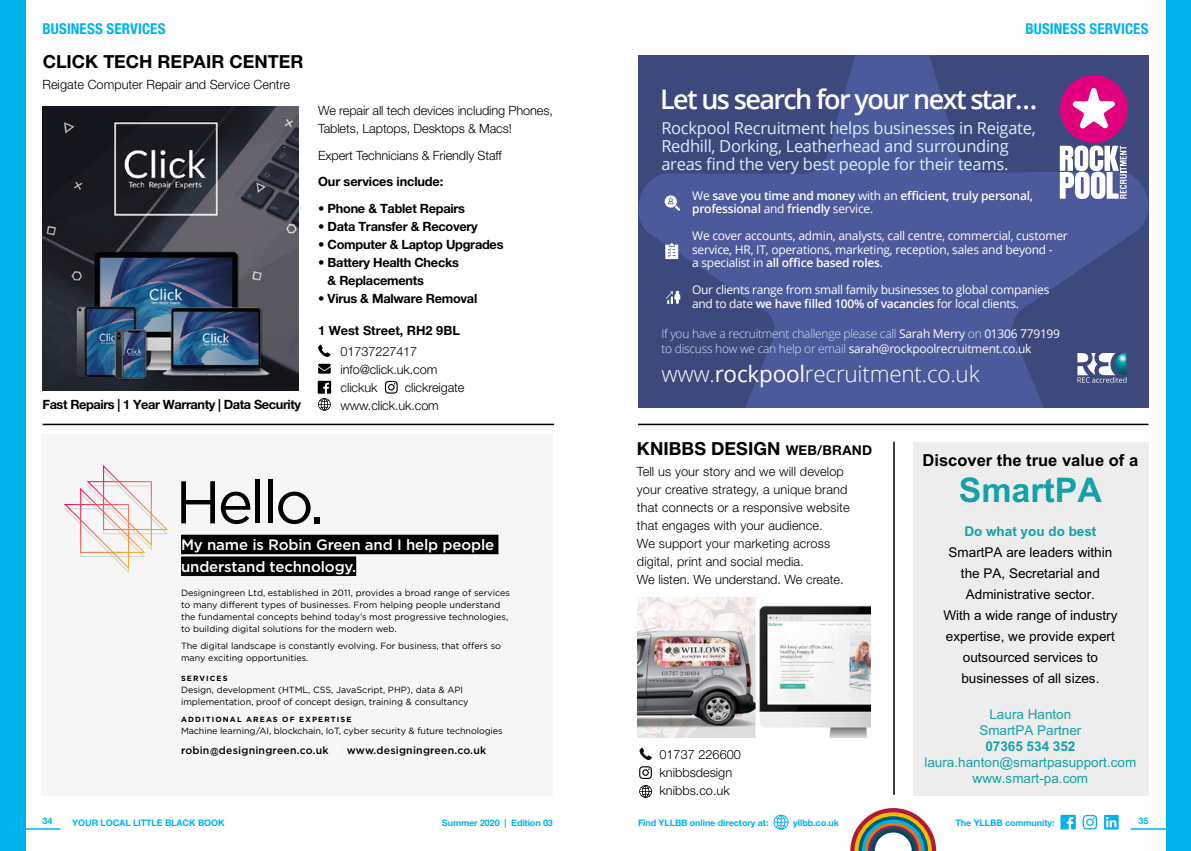
<style>
.page{position:relative;width:1191px;height:851px;background:#fff}
.page>*{position:absolute;margin:0;border:0;box-sizing:border-box;transform-origin:0 0}
.t1{font:60.15px "Gotham";letter-spacing:-.055em;color:#000}
.t2{font:700 33.9px "Arial Efo";color:#14a1a7}
.t3{font:600 27px "Open Sans";letter-spacing:-.06em;color:#fff}
.t4{font:300 22.5px "Open Sans";letter-spacing:-.01em;color:#fff}
.t5{font:700 18px "Helvetica Neue LT Pro";letter-spacing:.005em;color:#000}
.t6{font:16.5px/18px "Open Sans";letter-spacing:-.02em;color:#dbf0fd}
.t7{font:700 16.5px "Arial Efo";color:#000}
.t8{font:500 15px/21.8px "Gotham";letter-spacing:-.01em;color:#fff}
.t9{font:700 condensed 15px "Helvetica Neue LT Pro";letter-spacing:.005em;color:#00b2eb}
.t10{font:13.5px/21px "Arial Efo";color:#000;text-align:center}
.t11{font:13.5px/16.2px "Arial Efo";color:#15a1a7;text-align:center}
.t12{font:700 13.5px "Arial Efo";color:#15a1a7}
.t13{font:300 12.75px/18px "Helvetica Neue LT Pro";color:#000}
.t14{font:700 12.75px/18px "Helvetica Neue LT Pro";letter-spacing:-.02em;color:#000}
.t15{font:700 12.75px "Helvetica Neue LT Pro";color:#000}
.t16{font:12px/13.5px "Open Sans";letter-spacing:-.02em;color:#fff}
.t17{font:300 12px/14.4px "Open Sans";letter-spacing:-.02em;color:#cce9f8}
.t18{font:600 12px/13.5px "Open Sans";letter-spacing:-.02em;color:#fff}
.t19{font:500 10.5px "Gotham";letter-spacing:.02em;color:#000}
.t20{font:9px/12px "Gotham";color:#000}
.t21{font:700 9px "Helvetica Neue LT Pro";letter-spacing:-.01em;color:#00b2eb}
.t22{font:700 7.5px "Gotham";letter-spacing:.15em;color:#000}
.s1{font-family:"Arial";font-weight:400;font-size:8.4px}
.s2{font-weight:900;color:#fff}
.s3{font-weight:400}
.s4{font-weight:600}
.s5{font-weight:400;color:#fff}
.s6{font-size:13.5px}
.s7{color:#15a1a7}
</style>
<div class="page">
<div style="left:0;top:0;width:26px;height:850px;background:#00b2eb"></div>
<div style="left:1166px;top:0;width:25px;height:850px;background:#00b2eb"></div>
<svg style="left:1060px;top:814px;width:15px;height:15px"></svg>
<svg style="left:1082px;top:814px;width:15px;height:15px"></svg>
<svg style="left:1104px;top:814px;width:14px;height:15px"></svg>
<svg style="left:773px;top:814px;width:15px;height:15px"></svg>
<hr style="left:1130px;top:828px;width:36px;height:1px;background:#00b2eb">
<hr style="left:25px;top:828px;width:35px;height:1px;background:#00b2eb">
<svg style="left:850px;top:808px;width:86px;height:42px"></svg>
<svg style="left:318px;top:344px;width:12px;height:13px"></svg>
<hr style="left:43px;top:423px;width:511px;height:2px;background:#000">
<img style="left:43px;top:106px;width:256px;height:284px">
<svg style="left:318px;top:364px;width:13px;height:9px"></svg>
<svg style="left:318px;top:381px;width:13px;height:29px"></svg>
<svg style="left:385px;top:381px;width:13px;height:12px"></svg>
<img style="left:637px;top:597px;width:234px;height:140px">
<svg style="left:639px;top:785px;width:13px;height:12px"></svg>
<svg style="left:639px;top:747px;width:13px;height:13px"></svg>
<svg style="left:639px;top:766px;width:13px;height:12px"></svg>
<hr style="left:638px;top:423px;width:510px;height:2px;background:#000">
<svg style="left:638px;top:55px;width:510px;height:353px;background:#45518d"></svg>
<svg style="left:1077px;top:353px;width:49px;height:29px"></svg>
<svg style="left:1059px;top:145px;width:67px;height:54px"></svg>
<div style="left:1060px;top:75px;width:67px;height:68px;background:#e1007d;border-radius:50%"></div>
<svg style="left:1072px;top:88px;width:43px;height:41px"></svg>
<svg style="left:665px;top:243px;width:13px;height:16px"></svg>
<svg style="left:665px;top:291px;width:15px;height:13px"></svg>
<svg style="left:664px;top:195px;width:16px;height:16px"></svg>
<hr style="left:893px;top:441px;width:1px;height:353px;background:#000">
<div style="left:912px;top:442px;width:236px;height:353px;background:#ededed"></div>
<div style="left:41px;top:434px;width:512px;height:361px;background:#f6f6f6"></div>
<svg style="left:64px;top:465px;width:104px;height:108px"></svg>
<div style="left:181px;top:534px;width:317px;height:20px;background:#000"></div>
<div style="left:181px;top:556px;width:175px;height:20px;background:#000"></div>
<h3 class="t9" style="left:43px;top:20px;width:124px">BUSINESS SERVICES</h3>
<h3 class="t9" style="left:1025px;top:20px;width:124px">BUSINESS SERVICES</h3>
<h3 class="t5" style="left:43px;top:51px;width:262px">CLICK TECH REPAIR CENTER</h3>
<h3 class="t13" style="left:43px;top:75px;width:249px">Reigate Computer Repair and Service Centre</h3>
<h3 class="t14" style="left:43px;top:395px;width:260px">Fast Repairs | 1 Year Warranty | Data Security</h3>
<h3 class="t13" style="left:318px;top:101px;width:236px">We repair all tech devices including Phones,<br>Tablets, Laptops, Desktops &amp; Macs!</h3>
<h3 class="t13" style="left:318px;top:146px;width:185px">Expert Technicians &amp; Friendly Staff</h3>
<h3 class="t14" style="left:318px;top:172px;width:127px">Our services include:</h3>
<h3 class="t14" style="left:318px;top:199px;width:148px">• Phone &amp; Tablet Repairs</h3>
<h3 class="t14" style="left:318px;top:217px;width:161px">• Data Transfer &amp; Recovery</h3>
<h3 class="t14" style="left:318px;top:235px;width:187px">• Computer &amp; Laptop Upgrades</h3>
<h3 class="t14" style="left:327px;top:253px;width:133px;text-indent:-9px">• Battery Health Checks &amp; Replacements</h3>
<h3 class="t14" style="left:318px;top:289px;width:161px">• Virus &amp; Malware Removal</h3>
<h3 class="t15" style="left:318px;top:322px;width:143px">1 West Street, RH2 9BL</h3>
<h3 class="t13" style="left:341px;top:342px;width:98px">01737227417 info@click.uk.com clickuk</h3>
<h3 class="t13" style="left:341px;top:378px;width:125px;text-indent:64px">clickreigate www.click.uk.com</h3>
<h1 class="t1" style="left:175px;top:468px;width:150px">Hello.</h1>
<h3 class="t8" style="left:181px;top:533px;width:315px">My name is Robin Green and I help people understand technology.</h3>
<p class="t20" style="left:181px;top:587px;width:330px">Designingreen Ltd, established in 2011, provides a broad range of services to many different types of businesses. From helping people understand the fundamental concepts behind today’s most progressive technologies, to building digital solutions for the modern web.</p>
<p class="t20" style="left:181px;top:639px;width:321px">The digital landscape is constantly evolving. For business, that offers so many exciting opportunities.</p>
<p class="t22" style="left:181px;top:674px;width:48px">SERVICES</p>
<p class="t20" style="left:181px;top:684px;width:289px">Design, development (HTML, CSS, JavaScript, PHP), data &amp; API implementation, proof of concept design, training &amp; consultancy</p>
<p class="t22" style="left:181px;top:714px;width:172px">ADDITIONAL AREAS OF EXPERTISE</p>
<p class="t20" style="left:181px;top:724px;width:323px">Machine learning/AI, blockchain, IoT, cyber security &amp; future technologies</p>
<p class="t19" style="left:181px;top:744px;width:307px">robin<span class="s1">@</span>designingreen.co.uk <span class="s2">|</span> www.designingreen.co.uk</p>
<h3 class="t3" style="left:660px;top:80px;width:378px">Let us search for your next star…</h3>
<h3 class="t6" style="left:661px;top:118px;width:376px">Rockpool Recruitment helps businesses in Reigate,<br>Redhill, Dorking, Leatherhead and surrounding areas find the very best people for their teams.</h3>
<h3 class="t18" style="left:692px;top:188px;width:342px"><span class="s3">We</span> save you time and money <span class="s3">with an</span> efficient, truly personal, professional <span class="s3">and</span> friendly <span class="s3">service.</span></h3>
<h3 class="t16" style="left:692px;top:229px;width:377px">We cover accounts, admin, analysts, call centre, commercial, customer service, HR, IT, operations, marketing, reception, sales and beyond -<br>a specialist in <span class="s4">all office based roles</span>.</h3>
<h3 class="t16" style="left:692px;top:283px;width:359px">Our clients range from small family businesses to global companies and to date <span class="s4">we have filled 100% of vacancies</span> for local clients.</h3>
<h3 class="t17" style="left:661px;top:326px;width:400px">If you have a recruitment challenge please call <span class="s5">Sarah Merry</span> on <span class="s5">01306 779199 </span>to discuss how we can help or email <span class="s5">sarah@rockpoolrecruitment.co.uk</span></h3>
<h3 class="t4" style="left:661px;top:359px;width:320px">www.<span class="s3">rockpool</span>recruitment.co.uk</h3>
<h3 class="t5" style="left:637px;top:437px;width:237px">KNIBBS DESIGN <span class="s6">WEB/BRAND</span></h3>
<p class="t13" style="left:637px;top:462px;width:214px">Tell us your story and we will develop your creative strategy, a unique brand that connects or a responsive website that engages with your audience.<br>We support your marketing across digital, print and social media.<br>We listen. We understand. We create.</p>
<h3 class="t13" style="left:659px;top:745px;width:83px">01737 226600 knibbsdesign knibbs.co.uk</h3>
<h3 class="t7" style="left:922px;top:450px;width:217px">Discover the true value of a</h3>
<h2 class="t2" style="left:958px;top:469px;width:145px"><span class="s7">Sm</span>artPA</h2>
<h3 class="t12" style="left:964px;top:523px;width:134px">Do what you do best</h3>
<h3 class="t10" style="left:943px;top:542px;width:176px">SmartPA are leaders within the PA, Secretarial and<br>Administrative sector.<br>With a wide range of industry expertise, we provide expert outsourced services to businesses of all sizes.</h3>
<h3 class="t11" style="left:979px;top:706px;width:104px">Laura Hanton<br>SmartPA Partner</h3>
<h3 class="t12" style="left:985px;top:738px;width:92px">07365 534 352</h3>
<h3 class="t11" style="left:924px;top:754px;width:213px">laura.hanton@smartpasupport.com www.smart-pa.com</h3>
<p class="t21" style="left:43px;top:815px;width:11px">34</p>
<p class="t21" style="left:72px;top:816px;width:154px">YOUR LOCAL LITTLE BLACK BOOK</p>
<p class="t21" style="left:442px;top:816px;width:112px">Summer 2020 | Edition 03</p>
<p class="t21" style="left:638px;top:816px;width:132px">Find YLLBB online directory at:</p>
<p class="t21" style="left:793px;top:816px;width:47px">yllbb.co.uk</p>
<p class="t21" style="left:955px;top:816px;width:100px">The YLLBB community:</p>
<p class="t21" style="left:1138px;top:815px;width:11px">35</p>
</div>
